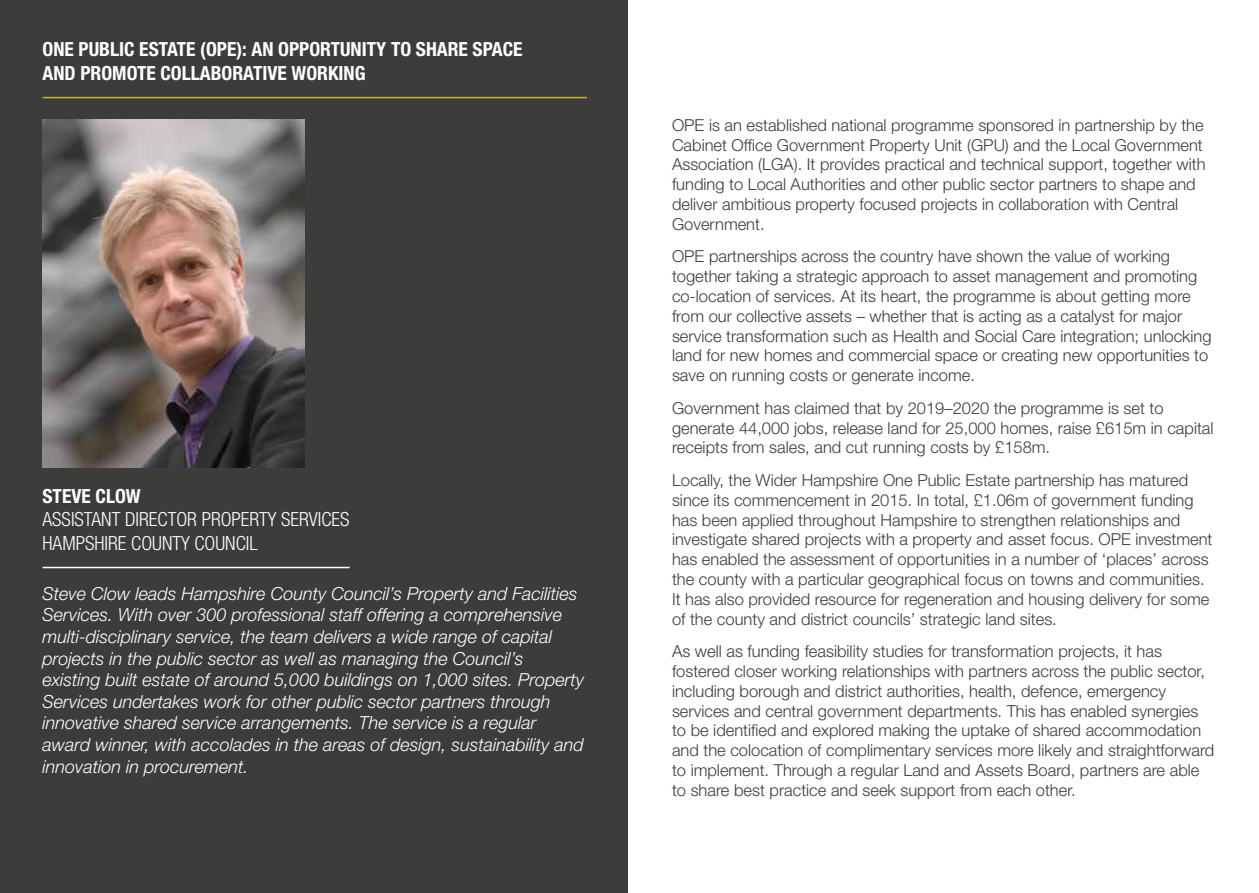
<style>
.page{position:relative;width:1259px;height:893px;background:#fff}
.page>*{position:absolute;margin:0;border:0;box-sizing:border-box;transform-origin:0 0}
.t1{font:700 condensed 19.5px/23.4px "Helvetica Neue LT Std";color:#fff}
.t2{font:300 condensed 19.5px/23.4px "Helvetica Neue LT Std";color:#fff}
.t3{font:italic 300 18px/21.6px "Helvetica Neue LT Std";color:#fff}
.t4{font:300 16.5px/19.8px "Helvetica Neue LT Std";color:#3c3c3b}
</style>
<div class="page">
<div style="left:0;top:0;width:628px;height:893px;background:#3c3c3b"></div>
<hr style="left:43px;top:97px;width:544px;height:1px;background:#c7b51f">
<hr style="left:43px;top:567px;width:307px;height:1px;background:#fff">
<img style="left:43px;top:119px;width:261px;height:349px">
<p class="t1" style="left:43px;top:38px;width:481px">ONE PUBLIC ESTATE (OPE): AN OPPORTUNITY TO SHARE SPACE<br>AND PROMOTE COLLABORATIVE WORKING</p>
<p class="t1" style="left:43px;top:484px;width:100px">STEVE CLOW</p>
<p class="t2" style="left:43px;top:508px;width:308px">ASSISTANT DIRECTOR PROPERTY SERVICES<br>HAMPSHIRE COUNTY COUNCIL</p>
<p class="t3" style="left:43px;top:582px;width:543px">Steve Clow leads Hampshire County Council’s Property and Facilities Services. With over 300 professional staff offering a comprehensive multi-disciplinary service, the team delivers a wide range of capital projects in the public sector as well as managing the Council’s existing built estate of around 5,000 buildings on 1,000 sites. Property Services undertakes work for other public sector partners through innovative shared service arrangements. The service is a regular award winner, with accolades in the areas of design, sustainability and innovation in procurement.</p>
<p class="t4" style="left:672px;top:115px;width:535px">OPE is an established national programme sponsored in partnership by the Cabinet Office Government Property Unit (GPU) and the Local Government Association (LGA). It provides practical and technical support, together with funding to Local Authorities and other public sector partners to shape and deliver ambitious property focused projects in collaboration with Central Government.</p>
<p class="t4" style="left:672px;top:246px;width:541px">OPE partnerships across the country have shown the value of working together taking a strategic approach to asset management and promoting co-location of services. At its heart, the programme is about getting more from our collective assets – whether that is acting as a catalyst for major service transformation such as Health and Social Care integration; unlocking land for new homes and commercial space or creating new opportunities to save on running costs or generate income.</p>
<p class="t4" style="left:672px;top:398px;width:543px">Government has claimed that by 2019–2020 the programme is set to generate 44,000 jobs, release land for 25,000 homes, raise £615m in capital receipts from sales, and cut running costs by £158m.</p>
<p class="t4" style="left:672px;top:470px;width:542px">Locally, the Wider Hampshire One Public Estate partnership has matured since its commencement in 2015. In total, £1.06m of government funding has been applied throughout Hampshire to strengthen relationships and investigate shared projects with a property and asset focus. OPE investment has enabled the assessment of opportunities in a number of ‘places’ across the county with a particular geographical focus on towns and communities.<br>It has also provided resource for regeneration and housing delivery for some of the county and district councils’ strategic land sites.</p>
<p class="t4" style="left:672px;top:641px;width:544px">As well as funding feasibility studies for transformation projects, it has fostered closer working relationships with partners across the public sector, including borough and district authorities, health, defence, emergency services and central government departments. This has enabled synergies to be identified and explored making the uptake of shared accommodation and the colocation of complimentary services more likely and straightforward to implement. Through a regular Land and Assets Board, partners are able to share best practice and seek support from each other.</p>
</div>
